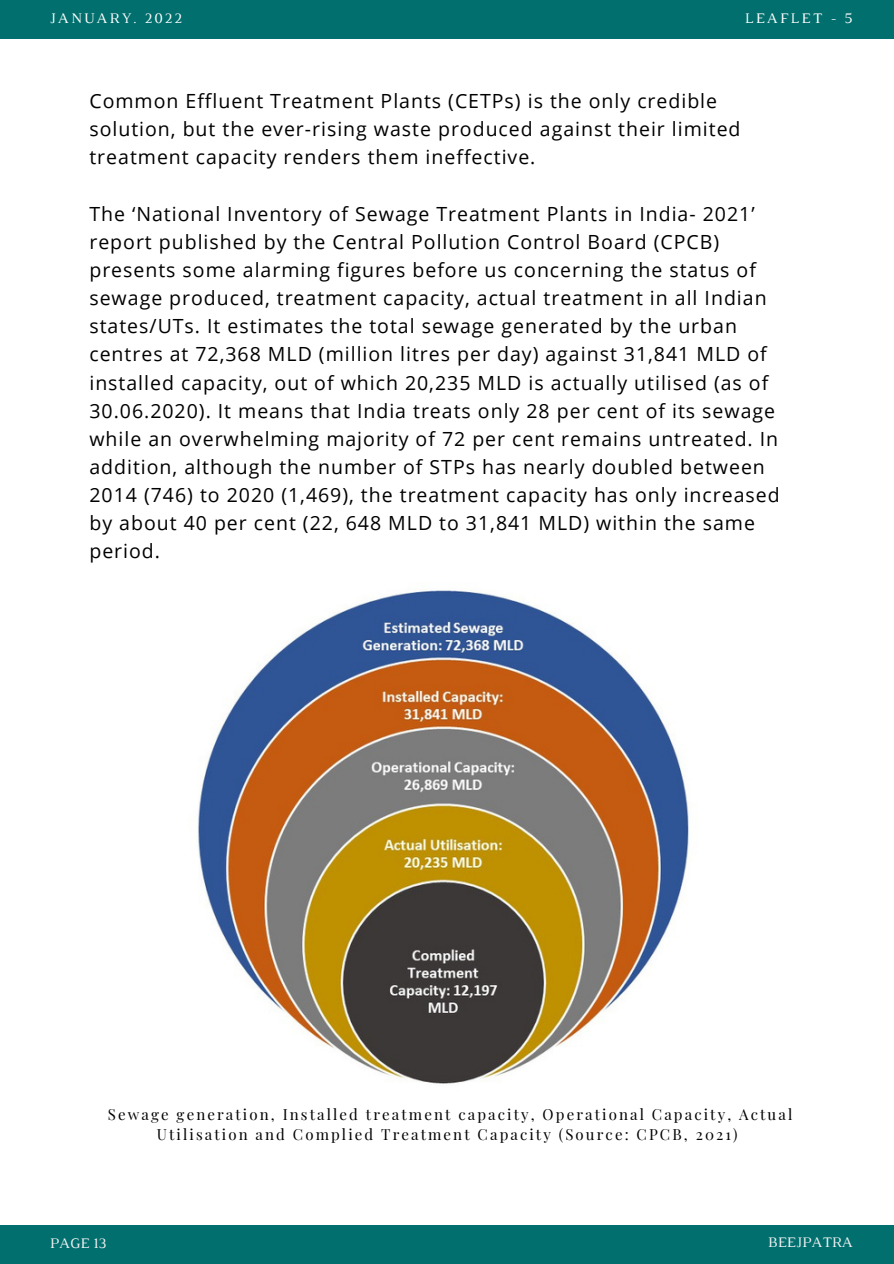
<style>
.page{position:relative;width:894px;height:1264px;background:#fff}
.page>*{position:absolute;margin:0;border:0;box-sizing:border-box;transform-origin:0 0}
.t1{font:19.5px/28.2px "Open Sans";letter-spacing:.05em;color:#000}
.t2{font:15px/20.2px "Playfair Display";letter-spacing:.14em;color:#000;text-align:center}
.t3{font:14.85px "Luthier";letter-spacing:.14em;color:#fff}
.t4{font:14.85px "Luthier";color:#f5f3f5}
</style>
<div class="page">
<div style="left:0;top:0;width:893px;height:39px;background:#006f6e"></div>
<div style="left:0;top:1224px;width:893px;height:39px;background:#006f6e"></div>
<img style="left:198px;top:590px;width:492px;height:494px">
<p class="t3" style="left:50px;top:12px;width:134px">JANUARY. 2022</p>
<p class="t3" style="left:744px;top:12px;width:110px">LEAFLET - 5</p>
<p class="t1" style="left:89px;top:86px;width:652px">Common Effluent Treatment Plants (CETPs) is the only credible solution, but the ever-rising waste produced against their limited treatment capacity renders them ineffective.</p>
<p class="t1" style="left:89px;top:199px;width:691px">The ‘National Inventory of Sewage Treatment Plants in India- 2021’ report published by the Central Pollution Control Board (CPCB) presents some alarming figures before us concerning the status of sewage produced, treatment capacity, actual treatment in all Indian states/UTs. It estimates the total sewage generated by the urban centres at 72,368 MLD (million litres per day) against 31,841 MLD of installed capacity, out of which 20,235 MLD is actually utilised (as of 30.06.2020). It means that India treats only 28 per cent of its sewage while an overwhelming majority of 72 per cent remains untreated. In addition, although the number of STPs has nearly doubled between 2014 (746) to 2020 (1,469), the treatment capacity has only increased by about 40 per cent (22, 648 MLD to 31,841 MLD) within the same period.</p>
<p class="t2" style="left:108px;top:1103px;width:685px">Sewage generation, Installed treatment capacity, Operational Capacity, Actual<br>Utilisation and Complied Treatment Capacity (Source: CPCB, 2021)</p>
<p class="t4" style="left:50px;top:1237px;width:58px">PAGE 13</p>
<p class="t4" style="left:767px;top:1237px;width:86px">BEEJPATRA</p>
</div>
